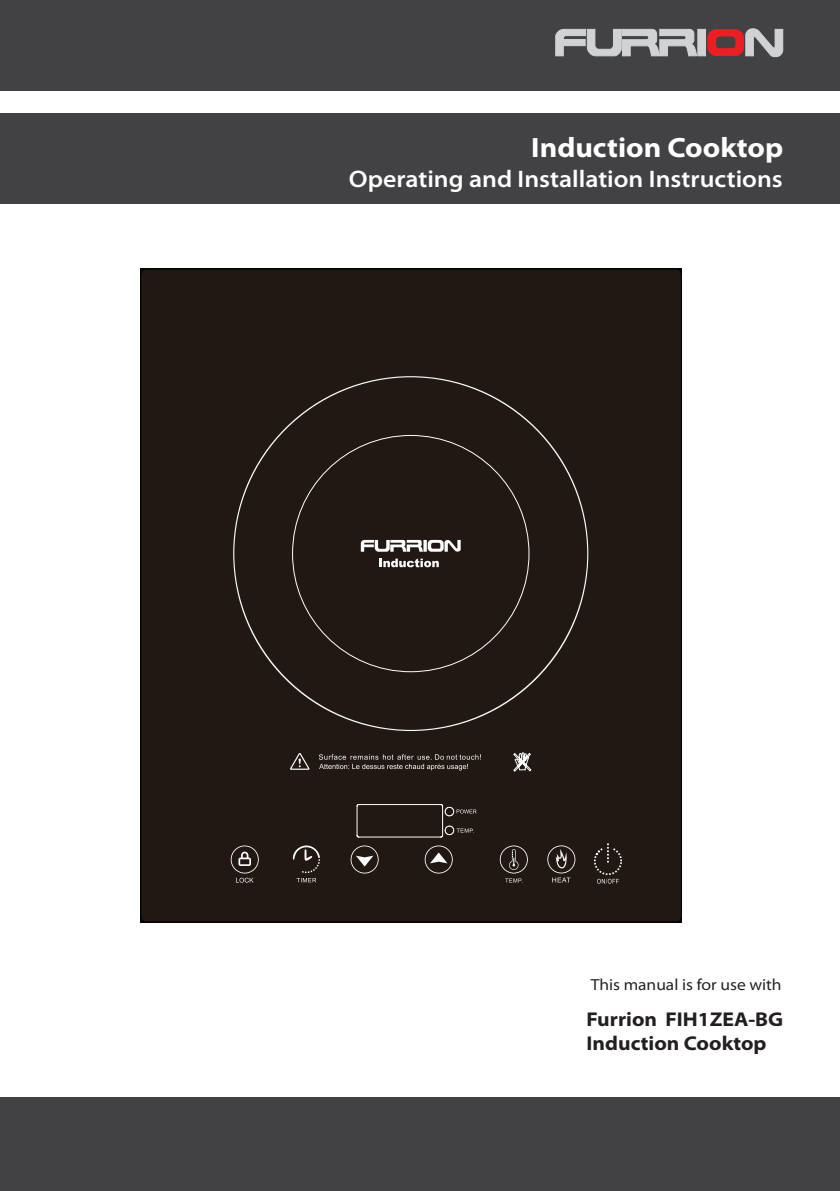
<style>
.page{position:relative;width:840px;height:1191px;background:#fff}
.page>*{position:absolute;margin:0;border:0;box-sizing:border-box;transform-origin:0 0}
.t1{font:700 semi-expanded 28px "Myriad Pro";color:#fff}
.t2{font:600 semi-expanded 24px "Myriad Pro";color:#fff}
.t3{font:700 semi-expanded 20px/24px "Myriad Pro";color:#231f20}
.t4{font:semi-expanded 16px "Myriad Pro";color:#231f20}
</style>
<div class="page">
<div style="left:0;top:113px;width:839px;height:91px;background:#424245"></div>
<div style="left:0;top:0;width:839px;height:91px;background:#424245"></div>
<svg style="left:555px;top:29px;width:142px;height:28px"></svg>
<div style="left:697px;top:29px;width:8px;height:27px;background:#d1d2d4;border:1px solid #d1d2d4"></div>
<svg style="left:707px;top:28px;width:76px;height:29px"></svg>
<div style="left:0;top:1097px;width:839px;height:94px;background:#424245"></div>
<div style="left:140px;top:268px;width:541px;height:654px;background:#211814"></div>
<svg style="left:499px;top:845px;width:28px;height:37px"></svg>
<svg style="left:292px;top:845px;width:28px;height:37px"></svg>
<svg style="left:547px;top:845px;width:28px;height:37px"></svg>
<svg style="left:424px;top:845px;width:28px;height:28px"></svg>
<svg style="left:350px;top:845px;width:28px;height:28px"></svg>
<svg style="left:593px;top:843px;width:28px;height:40px"></svg>
<div style="left:233px;top:376px;width:355px;height:355px;background:#211814"></div>
<svg style="left:319px;top:754px;width:161px;height:16px;background:#453e3a"></svg>
<svg style="left:289px;top:752px;width:21px;height:18px"></svg>
<svg style="left:513px;top:748px;width:18px;height:26px"></svg>
<svg style="left:230px;top:845px;width:28px;height:37px"></svg>
<svg style="left:440px;top:804px;width:36px;height:33px"></svg>
<p class="t1" style="left:531px;top:132px;width:253px">Induction Cooktop</p>
<p class="t2" style="left:349px;top:166px;width:435px">Operating and Installation Instructions</p>
<p class="t4" style="left:590px;top:976px;width:192px">This manual is for use with</p>
<p class="t3" style="left:586px;top:1007px;width:198px">Furrion FIH1ZEA-BG<br>Induction Cooktop</p>
</div>
